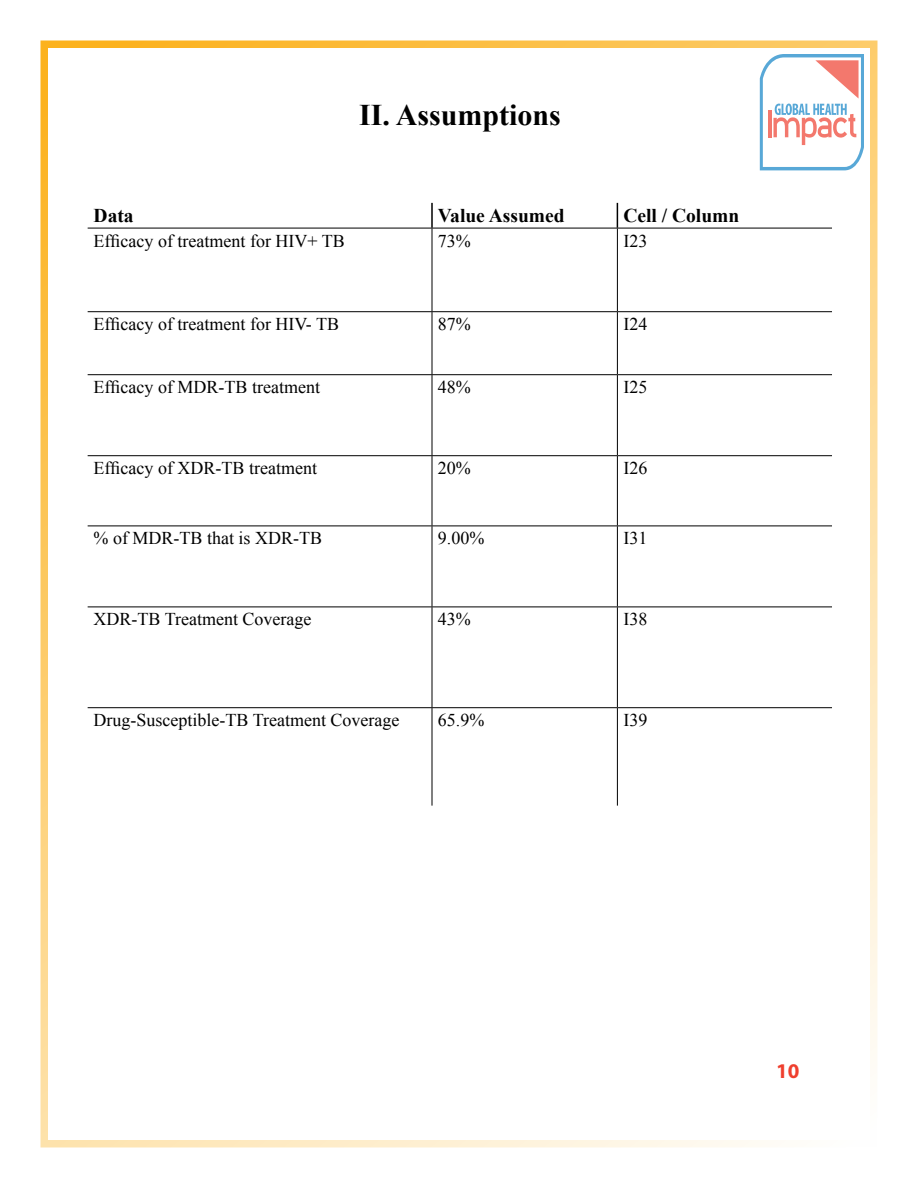
<style>
.page{position:relative;width:918px;height:1188px;background:#fff}
.page>*{position:absolute;margin:0;border:0;box-sizing:border-box;transform-origin:0 0}
.t1{font:700 30px "Times New Roman";color:#000}
.t2{font:700 21px "Myriad Pro";color:#ef3f2e}
.t3{font:700 19.5px "Times New Roman";color:#000}
.t4{font:18px "Times New Roman";color:#000}
</style>
<div class="page">
<div style="left:40px;top:40px;width:838px;height:1108px;border:8px solid #fcb21e"></div>
<hr style="left:431px;top:203px;width:2px;height:25px;background:#000">
<svg style="left:617px;top:203px;width:1px;height:25px"></svg>
<hr style="left:88px;top:228px;width:344px;height:1px;background:#000">
<hr style="left:432px;top:228px;width:185px;height:1px;background:#000">
<hr style="left:432px;top:228px;width:1px;height:83px;background:#000">
<hr style="left:617px;top:228px;width:215px;height:1px;background:#000">
<hr style="left:617px;top:228px;width:1px;height:83px;background:#000">
<hr style="left:88px;top:311px;width:344px;height:1px;background:#000">
<hr style="left:432px;top:311px;width:185px;height:1px;background:#000">
<hr style="left:432px;top:312px;width:1px;height:62px;background:#000">
<hr style="left:617px;top:311px;width:215px;height:1px;background:#000">
<hr style="left:617px;top:312px;width:1px;height:62px;background:#000">
<hr style="left:88px;top:374px;width:344px;height:1px;background:#000">
<hr style="left:432px;top:374px;width:185px;height:1px;background:#000">
<hr style="left:432px;top:375px;width:1px;height:80px;background:#000">
<hr style="left:617px;top:374px;width:215px;height:1px;background:#000">
<hr style="left:617px;top:375px;width:1px;height:80px;background:#000">
<hr style="left:88px;top:455px;width:344px;height:1px;background:#000">
<hr style="left:432px;top:455px;width:185px;height:1px;background:#000">
<hr style="left:432px;top:456px;width:1px;height:70px;background:#000">
<hr style="left:617px;top:455px;width:215px;height:1px;background:#000">
<hr style="left:617px;top:456px;width:1px;height:70px;background:#000">
<hr style="left:88px;top:526px;width:344px;height:1px;background:#000">
<hr style="left:432px;top:526px;width:185px;height:1px;background:#000">
<hr style="left:432px;top:526px;width:1px;height:81px;background:#000">
<hr style="left:617px;top:526px;width:215px;height:1px;background:#000">
<hr style="left:617px;top:526px;width:1px;height:81px;background:#000">
<hr style="left:88px;top:607px;width:344px;height:1px;background:#000">
<hr style="left:432px;top:607px;width:185px;height:1px;background:#000">
<hr style="left:432px;top:607px;width:1px;height:100px;background:#000">
<hr style="left:617px;top:607px;width:215px;height:1px;background:#000">
<hr style="left:617px;top:607px;width:1px;height:100px;background:#000">
<hr style="left:88px;top:707px;width:344px;height:1px;background:#000">
<hr style="left:432px;top:707px;width:185px;height:1px;background:#000">
<hr style="left:432px;top:708px;width:1px;height:98px;background:#000">
<hr style="left:617px;top:707px;width:215px;height:1px;background:#000">
<hr style="left:617px;top:708px;width:1px;height:98px;background:#000">
<svg style="left:760px;top:54px;width:104px;height:116px"></svg>
<h1 class="t1" style="left:359px;top:94px;width:203px">II. Assumptions</h1>
<p class="t3" style="left:94px;top:202px;width:42px">Data</p>
<p class="t3" style="left:438px;top:202px;width:128px">Value Assumed</p>
<p class="t3" style="left:623px;top:202px;width:117px">Cell / Column</p>
<p class="t4" style="left:94px;top:228px;width:253px">Efficacy of treatment for HIV+ TB</p>
<p class="t4" style="left:438px;top:228px;width:34px">73%</p>
<p class="t4" style="left:623px;top:228px;width:25px">I23</p>
<p class="t4" style="left:94px;top:312px;width:247px">Efficacy of treatment for HIV- TB</p>
<p class="t4" style="left:438px;top:312px;width:34px">87%</p>
<p class="t4" style="left:623px;top:312px;width:25px">I24</p>
<p class="t4" style="left:94px;top:375px;width:228px">Efficacy of MDR-TB treatment</p>
<p class="t4" style="left:438px;top:375px;width:34px">48%</p>
<p class="t4" style="left:623px;top:375px;width:25px">I25</p>
<p class="t4" style="left:94px;top:456px;width:225px">Efficacy of XDR-TB treatment</p>
<p class="t4" style="left:438px;top:456px;width:34px">20%</p>
<p class="t4" style="left:623px;top:456px;width:25px">I26</p>
<p class="t4" style="left:94px;top:526px;width:230px">% of MDR-TB that is XDR-TB</p>
<p class="t4" style="left:438px;top:526px;width:48px">9.00%</p>
<p class="t4" style="left:623px;top:526px;width:25px">I31</p>
<p class="t4" style="left:94px;top:607px;width:219px">XDR-TB Treatment Coverage</p>
<p class="t4" style="left:438px;top:607px;width:34px">43%</p>
<p class="t4" style="left:623px;top:607px;width:25px">I38</p>
<p class="t4" style="left:94px;top:708px;width:307px">Drug-Susceptible-TB Treatment Coverage</p>
<p class="t4" style="left:438px;top:708px;width:48px">65.9%</p>
<p class="t4" style="left:623px;top:708px;width:25px">I39</p>
<p class="t2" style="left:776px;top:1057px;width:25px">10</p>
</div>
